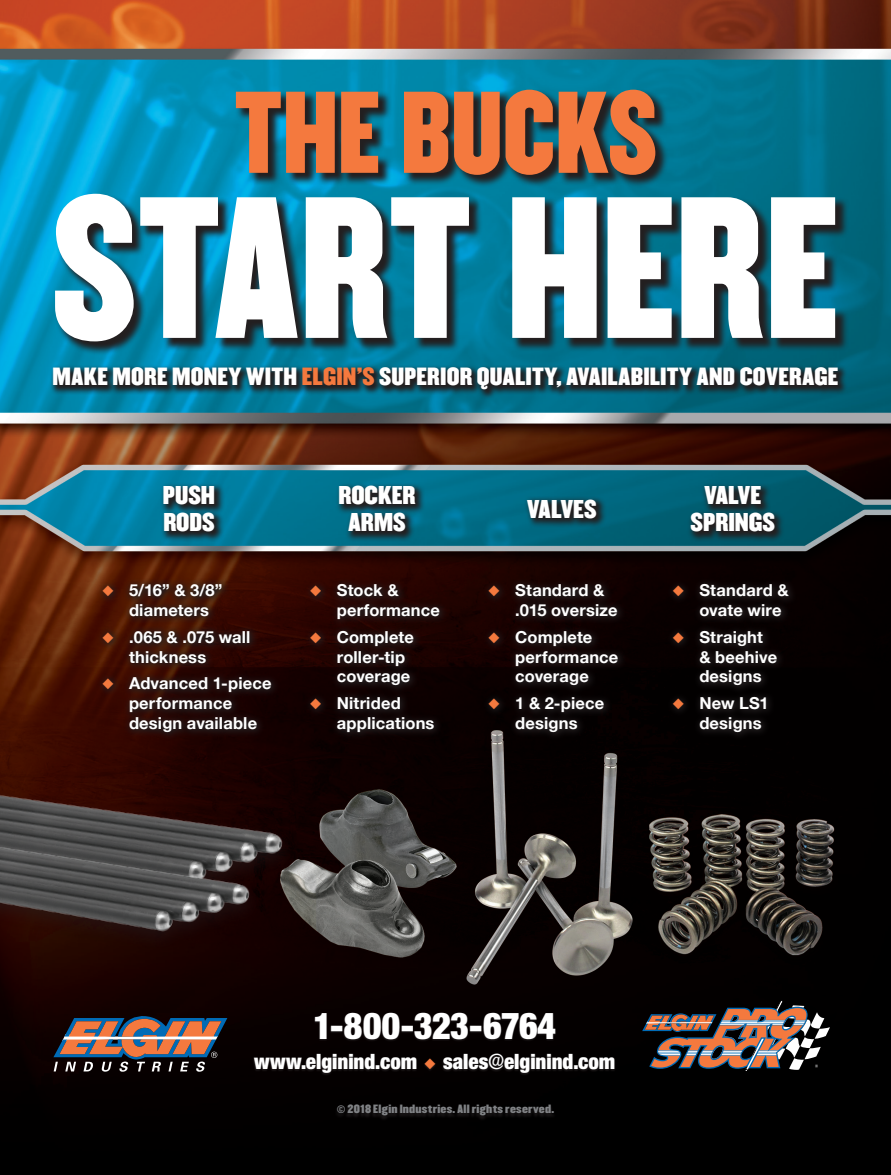
<style>
.page{position:relative;width:891px;height:1175px;background:#fff}
.page>*{position:absolute;margin:0;border:0;box-sizing:border-box;transform-origin:0 0}
.t1{font:175.65px "Champion HTF Middleweight";letter-spacing:.01em;color:#fff;scale:.86 1}
.t2{font:101.4px "Champion HTF Middleweight";letter-spacing:.005em;color:#f4793e;scale:.86 1}
.t3{font:36px "Harvest";letter-spacing:-.025em;color:#fff}
.t4{font:22.5px/27px "Champion HTF Middleweight";color:#fff}
.t5{font:21.75px "Champion HTF Middleweight";letter-spacing:.01em;color:#fff}
.t6{font:21px "Harvest";color:#fff}
.t7{font:700 16.5px/19.8px "Helvetica Neue";letter-spacing:.01em;color:#fff}
.t8{font:10.5px "Champion HTF Middleweight";letter-spacing:.025em;color:#808285}
.s1{color:#f4793e}
.s2{font-family:"Univers";font-weight:700;font-stretch:condensed}
</style>
<div class="page">
<img style="left:0;top:0;width:891px;height:1174px">
<div style="left:335px;top:1105px;width:221px;height:15px;background:#0a0808"></div>
<svg style="left:54px;top:89px;width:795px;height:266px;background:#105366"></svg>
<div style="left:252px;top:1013px;width:364px;height:63px;background:#231f20;opacity:.75"></div>
<svg style="left:96px;top:578px;width:184px;height:163px;background:#310f08"></svg>
<svg style="left:160px;top:482px;width:65px;height:60px;background:#134656"></svg>
<svg style="left:50px;top:364px;width:798px;height:35px;background:#124756"></svg>
<svg style="left:304px;top:577px;width:145px;height:164px;background:#1c0807"></svg>
<svg style="left:483px;top:577px;width:144px;height:164px;background:#130808"></svg>
<svg style="left:667px;top:577px;width:131px;height:164px;background:#0c0707"></svg>
<svg style="left:336px;top:482px;width:90px;height:60px;background:#124553"></svg>
<svg style="left:523px;top:496px;width:84px;height:33px;background:#11414d"></svg>
<svg style="left:688px;top:482px;width:97px;height:60px;background:#113c46"></svg>
<svg style="left:642px;top:1000px;width:195px;height:72px;background:#5f4a44"></svg>
<div style="left:0;top:776px;width:295px;height:126px;background:#231f20;opacity:.5"></div>
<img style="left:0;top:785px;width:289px;height:111px">
<div style="left:0;top:821px;width:262px;height:131px;background:#231f20;opacity:.5"></div>
<img style="left:0;top:837px;width:256px;height:110px">
<svg style="left:53px;top:1015px;width:174px;height:56px;background:#6a5451"></svg>
<p class="t2" style="left:235px;top:68px;width:492px">THE BUCKS</p>
<p class="t1" style="left:52px;top:156px;width:917px">START HERE</p>
<p class="t5" style="left:53px;top:362px;width:787px">MAKE MORE MONEY WITH <span class="s1">ELGIN’S</span> SUPERIOR QUALITY, AVAILABILITY AND COVERAGE</p>
<p class="t4" style="left:163px;top:483px;width:54px">PUSH<br>RODS</p>
<p class="t7" style="left:129px;top:581px;width:95px;text-indent:-27px"><span class="s1">◆</span> 5/16” &amp; 3/8” diameters</p>
<p class="t7" style="left:129px;top:627px;width:123px;text-indent:-27px"><span class="s1">◆</span> .065 &amp; .075 wall thickness</p>
<p class="t7" style="left:129px;top:674px;width:144px;text-indent:-27px"><span class="s1">◆</span> Advanced 1-piece performance design available</p>
<p class="t4" style="left:338px;top:483px;width:79px">ROCKER</p>
<p class="t4" style="left:348px;top:510px;width:59px">ARMS</p>
<p class="t7" style="left:337px;top:581px;width:105px;text-indent:-27px"><span class="s1">◆</span> Stock &amp; performance</p>
<p class="t7" style="left:337px;top:627px;width:79px;text-indent:-27px"><span class="s1">◆</span> Complete roller-tip coverage</p>
<p class="t7" style="left:337px;top:693px;width:99px;text-indent:-27px"><span class="s1">◆</span> Nitrided applications</p>
<p class="t4" style="left:527px;top:496px;width:71px">VALVES</p>
<p class="t7" style="left:515px;top:581px;width:104px;text-indent:-27px"><span class="s1">◆</span> Standard &amp; .015 oversize</p>
<p class="t7" style="left:515px;top:627px;width:105px;text-indent:-27px"><span class="s1">◆</span> Complete performance coverage</p>
<p class="t7" style="left:488px;top:693px;width:118px;text-align:center"><span class="s1">◆</span> 1 &amp; 2-piece designs</p>
<p class="t4" style="left:691px;top:483px;width:86px;text-align:center">VALVE<br>SPRINGS</p>
<p class="t7" style="left:699px;top:581px;width:91px;text-indent:-27px"><span class="s1">◆</span> Standard &amp; ovate wire</p>
<p class="t7" style="left:699px;top:627px;width:79px;text-indent:-27px"><span class="s1">◆</span> Straight &amp; beehive designs</p>
<p class="t7" style="left:699px;top:693px;width:71px;text-indent:-27px"><span class="s1">◆</span> New LS1 designs</p>
<p class="t3" style="left:313px;top:1008px;width:245px">1-800-323-6764</p>
<p class="t6" style="left:254px;top:1051px;width:363px">www.elginind.com <span class="s1">◆</span> sales@elginind.com</p>
<p class="t8" style="left:337px;top:1102px;width:219px"><span class="s2">©</span> 2018 Elgin Industries. All rights reserved.</p>
</div>
